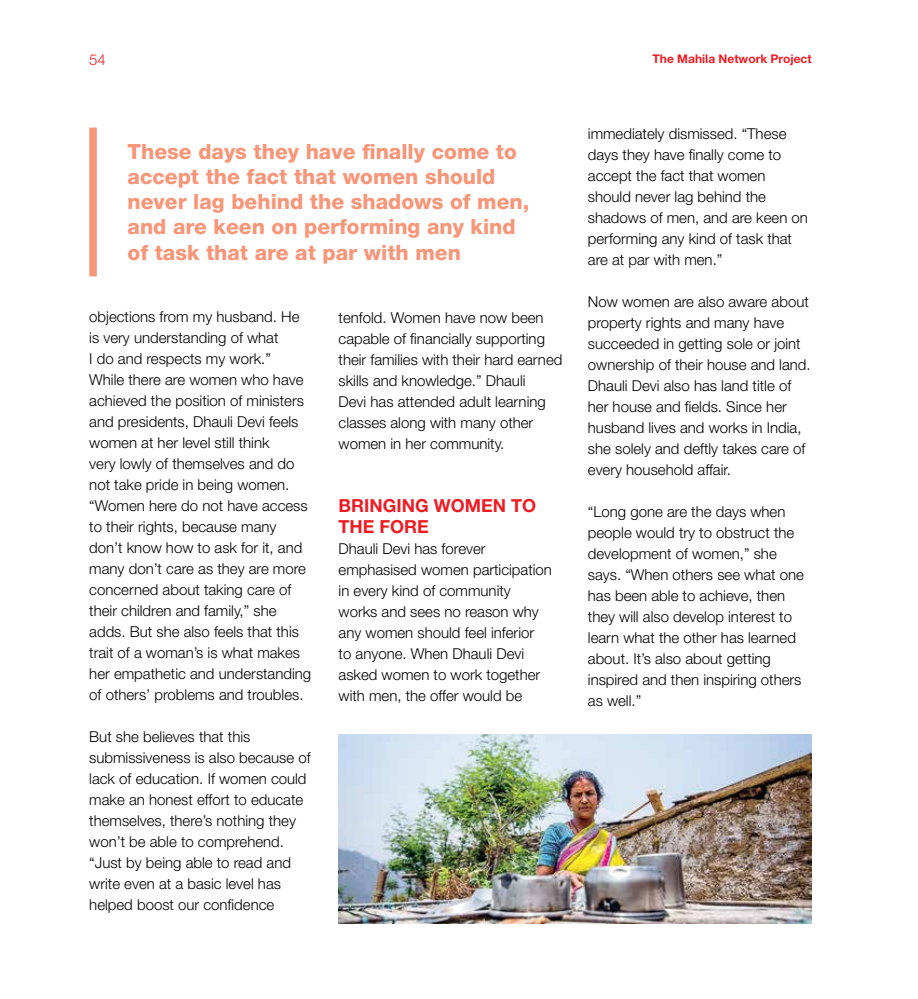
<style>
.page{position:relative;width:918px;height:999px;background:#fff}
.page>*{position:absolute;margin:0;border:0;box-sizing:border-box;transform-origin:0 0}
.t1{font:800 21px/25.2px "Helvetica Neue";color:#f79679}
.t2{font:700 18px/21px "Helvetica Neue";color:#ed1d24}
.t3{font:300 15px/21px "Helvetica Neue";color:#000}
.t4{font:300 15px "Helvetica Neue";color:#ed1d24}
.t5{font:700 12px "Helvetica Neue";color:#ed1d24}
</style>
<div class="page">
<div style="left:89px;top:128px;width:8px;height:148px;background:#f79679"></div>
<img style="left:339px;top:735px;width:473px;height:188px">
<hr style="left:917px;top:0;width:1px;height:514px;background:#ed1d24">
<p class="t4" style="left:89px;top:51px;width:18px">54</p>
<p class="t5" style="left:653px;top:51px;width:161px">The Mahila Network Project</p>
<h1 class="t1" style="left:128px;top:139px;width:403px">These days they have finally come to accept the fact that women should never lag behind the shadows of men, and are keen on performing any kind of task that are at par with men</h1>
<p class="t3" style="left:89px;top:306px;width:223px">objections from my husband. He is very understanding of what<br>I do and respects my work.”<br>While there are women who have achieved the position of ministers and presidents, Dhauli Devi feels women at her level still think<br>very lowly of themselves and do not take pride in being women. “Women here do not have access to their rights, because many don’t know how to ask for it, and many don’t care as they are more concerned about taking care of their children and family,” she adds. But she also feels that this trait of a woman’s is what makes her empathetic and understanding of others’ problems and troubles.</p>
<p class="t3" style="left:89px;top:726px;width:223px">But she believes that this submissiveness is also because of lack of education. If women could make an honest effort to educate themselves, there’s nothing they won’t be able to comprehend. “Just by being able to read and write even at a basic level has helped boost our confidence</p>
<p class="t3" style="left:339px;top:307px;width:225px">tenfold. Women have now been capable of financially supporting their families with their hard earned skills and knowledge.” Dhauli<br>Devi has attended adult learning classes along with many other women in her community.</p>
<p class="t2" style="left:339px;top:495px;width:199px">BRINGING WOMEN TO<br>THE FORE</p>
<p class="t3" style="left:339px;top:538px;width:215px">Dhauli Devi has forever emphasised women participation in every kind of community works and sees no reason why any women should feel inferior<br>to anyone. When Dhauli Devi asked women to work together with men, the offer would be</p>
<p class="t3" style="left:588px;top:123px;width:222px">immediately dismissed. “These days they have finally come to accept the fact that women should never lag behind the shadows of men, and are keen on performing any kind of task that are at par with men.”</p>
<p class="t3" style="left:588px;top:291px;width:224px">Now women are also aware about property rights and many have succeeded in getting sole or joint ownership of their house and land.<br>Dhauli Devi also has land title of her house and fields. Since her husband lives and works in India, she solely and deftly takes care of every household affair.</p>
<p class="t3" style="left:588px;top:501px;width:218px">“Long gone are the days when people would try to obstruct the development of women,” she says. “When others see what one has been able to achieve, then they will also develop interest to learn what the other has learned about. It’s also about getting inspired and then inspiring others as well.”</p>
</div>
